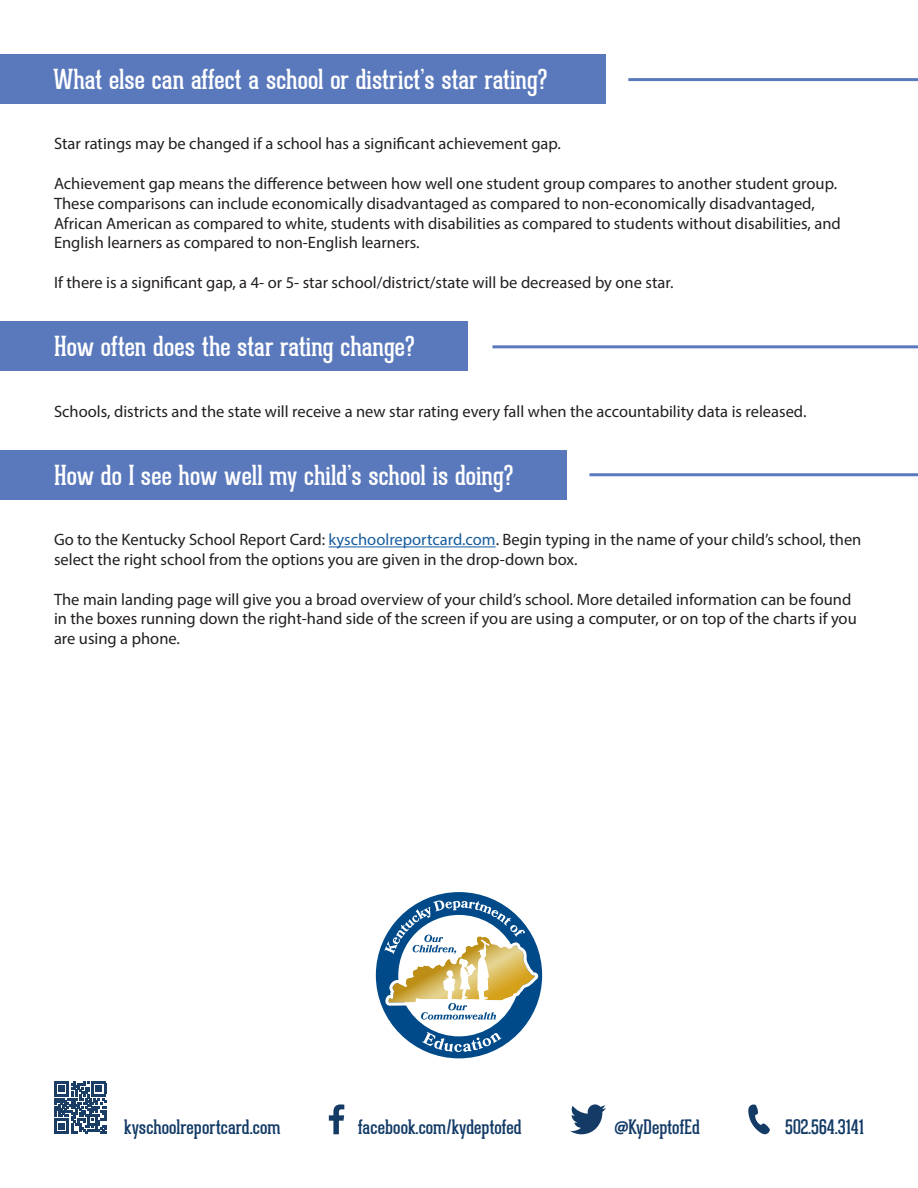
<style>
.page{position:relative;width:918px;height:1188px;background:#fff}
.page>*{position:absolute;margin:0;border:0;box-sizing:border-box;transform-origin:0 0}
.t1{font:27px "Geared Slab";color:#fff}
.t2{font:19.5px "Geared Slab";color:#133b66}
.P1{font:16.5px/19.8px "Myriad Pro";color:#231f20}
.s1{color:#175d9e}
</style>
<div class="page">
<hr style="left:329px;top:547px;width:167px;height:1px;background:#175d9e">
<svg style="left:570px;top:1104px;width:36px;height:30px"></svg>
<svg style="left:329px;top:1104px;width:15px;height:30px"></svg>
<svg style="left:748px;top:1104px;width:22px;height:31px"></svg>
<svg style="left:54px;top:1082px;width:52px;height:51px"></svg>
<div style="left:0;top:321px;width:468px;height:50px;background:#5a79bc"></div>
<hr style="left:492px;top:345px;width:426px;height:3px;background:#5a79bc">
<div style="left:0;top:450px;width:566px;height:50px;background:#5a79bc"></div>
<hr style="left:590px;top:473px;width:328px;height:3px;background:#5a79bc">
<div style="left:0;top:54px;width:605px;height:50px;background:#5a79bc"></div>
<hr style="left:628px;top:78px;width:290px;height:3px;background:#5a79bc">
<svg style="left:376px;top:892px;width:166px;height:166px"></svg>
<p class="t1" style="left:53px;top:63px;width:496px">What else can affect a school or district’s star rating?</p>
<p class="P1" style="left:54px;top:134px;width:508px">Star ratings may be changed if a school has a significant achievement gap.</p>
<p class="P1" style="left:54px;top:173px;width:788px">Achievement gap means the difference between how well one student group compares to another student group.<br>These comparisons can include economically disadvantaged as compared to non-economically disadvantaged, African American as compared to white, students with disabilities as compared to students without disabilities, and English learners as compared to non-English learners.</p>
<p class="P1" style="left:54px;top:272px;width:621px">If there is a significant gap, a 4- or 5- star school/district/state will be decreased by one star.</p>
<p class="t1" style="left:54px;top:330px;width:362px">How often does the star rating change?</p>
<p class="P1" style="left:54px;top:401px;width:754px">Schools, districts and the state will receive a new star rating every fall when the accountability data is released.</p>
<p class="t1" style="left:54px;top:459px;width:461px">How do I see how well my child’s school is doing?</p>
<p class="P1" style="left:54px;top:530px;width:809px">Go to the Kentucky School Report Card: <span class="s1">kyschoolreportcard.com</span>. Begin typing in the name of your child’s school, then</p>
<p class="P1" style="left:54px;top:549px;width:525px">select the right school from the options you are given in the drop-down box.</p>
<p class="P1" style="left:54px;top:589px;width:804px">The main landing page will give you a broad overview of your child’s school. More detailed information can be found in the boxes running down the right-hand side of the screen if you are using a computer, or on top of the charts if you are using a phone.</p>
<h4 class="t2" style="left:124px;top:1115px;width:158px">kyschoolreportcard.com</h4>
<h4 class="t2" style="left:358px;top:1115px;width:165px">facebook.com/kydeptofed</h4>
<h4 class="t2" style="left:614px;top:1115px;width:87px">@KyDeptofEd</h4>
<h4 class="t2" style="left:785px;top:1115px;width:80px">502.564.3141</h4>
</div>
